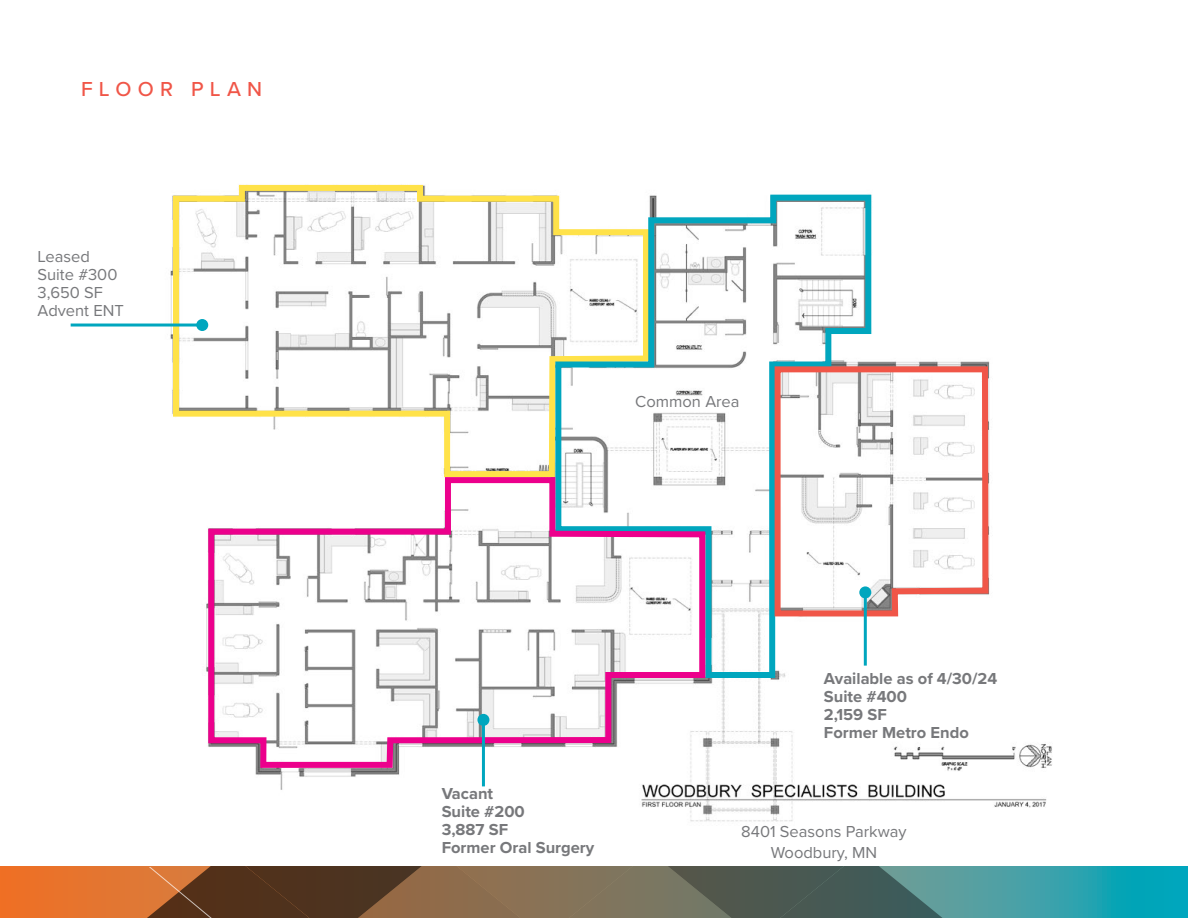
<style>
.page{position:relative;width:1188px;height:918px;background:#fff}
.page>*{position:absolute;margin:0;border:0;box-sizing:border-box;transform-origin:0 0}
.t1{font:500 21px "Proxima Nova";letter-spacing:.3em;color:#f05648}
.t2{font:700 16.5px/18px "Proxima Nova";color:#77787b}
.t3{font:16.5px/18px "Proxima Nova";color:#77787b}
</style>
<div class="page">
<svg style="left:0;top:866px;width:1188px;height:52px;background:#6d917f"></svg>
<svg style="left:123px;top:866px;width:844px;height:52px;background:#6c5f49"></svg>
<img style="left:81px;top:323px;width:971px;height:499px">
<svg style="left:170px;top:184px;width:382px;height:296px"></svg>
<svg style="left:552px;top:194px;width:322px;height:487px"></svg>
<hr style="left:71px;top:324px;width:131px;height:3px;background:#00a6be">
<div style="left:196px;top:319px;width:12px;height:12px;background:#00a6be;border-radius:50%"></div>
<svg style="left:772px;top:363px;width:220px;height:256px"></svg>
<svg style="left:205px;top:474px;width:503px;height:297px"></svg>
<hr style="left:482px;top:720px;width:3px;height:66px;background:#00a6be">
<div style="left:477px;top:714px;width:12px;height:12px;background:#00a6be;border-radius:50%"></div>
<hr style="left:864px;top:592px;width:3px;height:74px;background:#00a6be">
<div style="left:859px;top:586px;width:12px;height:12px;background:#00a6be;border-radius:50%"></div>
<p class="t1" style="left:81px;top:73px;width:183px">FLOOR PLAN</p>
<p class="t3" style="left:37px;top:247px;width:88px">Leased<br>Suite #300<br>3,650 SF<br>Advent ENT</p>
<p class="t3" style="left:635px;top:392px;width:106px">Common Area</p>
<p class="t2" style="left:442px;top:784px;width:154px">Vacant<br>Suite #200<br>3,887 SF<br>Former Oral Surgery</p>
<p class="t2" style="left:824px;top:669px;width:175px">Available as of 4/30/24<br>Suite #400<br>2,159 SF<br>Former Metro Endo</p>
<p class="t3" style="left:741px;top:820px;width:167px;line-height:21px;text-align:center">8401 Seasons Parkway<br>Woodbury, MN</p>
</div>
